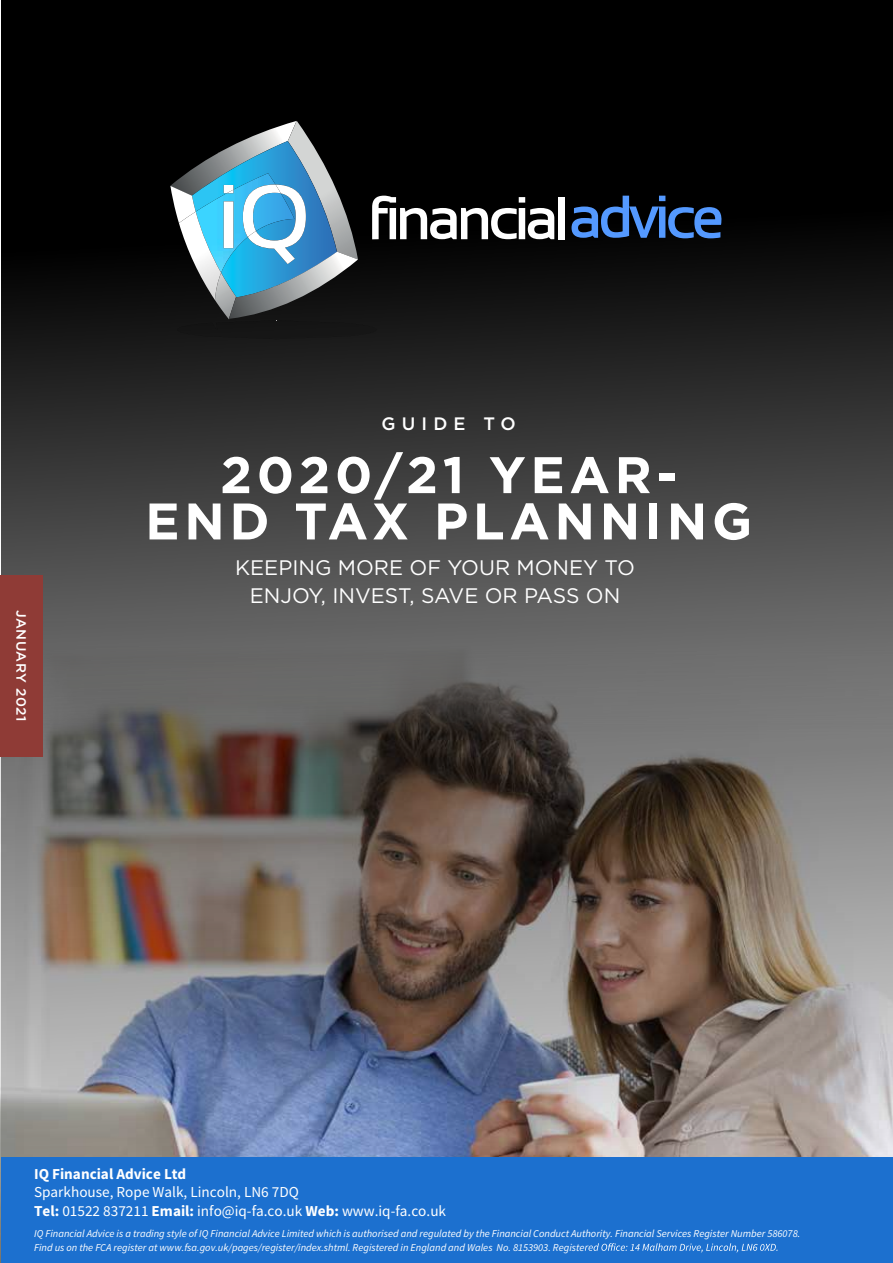
<style>
.page{position:relative;width:893px;height:1263px;background:#fff}
.page>*{position:absolute;margin:0;border:0;box-sizing:border-box;transform-origin:0 0}
.t1{font:700 51.3px/46.3px "Gotham HTF";letter-spacing:.09em;color:#fff;text-align:center}
.t2{font:21px/27.6px "Gotham HTF";color:#fff;text-align:center}
.t3{font:500 18px "Gotham HTF";letter-spacing:.34em;color:#fff}
.t4{font:15.15px/18.6px "Source Sans Pro";color:#fff}
.t5{font:700 15.15px "Source Sans Pro";color:#fff}
.t6{font:500 13.5px "Gotham HTF";letter-spacing:.04em;color:#fff}
.t7{font:italic 10.5px/13.5px "Source Sans Pro";color:#fff}
.s1{font-weight:700}
</style>
<div class="page">
<img style="left:1px;top:0;width:892px;height:1263px">
<div style="left:177px;top:320px;width:199px;height:19px;background:#151515"></div>
<svg style="left:372px;top:196px;width:182px;height:43px"></svg>
<div style="left:559px;top:197px;width:6px;height:42px;background:#fff"></div>
<svg style="left:170px;top:121px;width:188px;height:198px;background:#4e7383"></svg>
<img style="left:224px;top:190px;width:9px;height:58px">
<img style="left:248px;top:193px;width:48px;height:47px">
<img style="left:243px;top:185px;width:38px;height:52px">
<svg style="left:572px;top:196px;width:151px;height:42px;background:#223e67"></svg>
<div style="left:2px;top:1157px;width:891px;height:106px;background:#1c70cf"></div>
<svg style="left:585px;top:1243px;width:192px;height:9px"></svg>
<div style="left:0;top:575px;width:43px;height:182px;background:#8f3b36"></div>
<p class="t6" style="left:29px;top:610px;width:113px;rotate:90deg">JANUARY 2021</p>
<h3 class="t3" style="left:382px;top:413px;width:136px">GUIDE TO</h3>
<h1 class="t1" style="left:145px;top:450px;width:608px">2020/21 YEAR-<br>END TAX PLANNING</h1>
<h2 class="t2" style="left:235px;top:553px;width:401px">KEEPING MORE OF YOUR MONEY TO<br>ENJOY, INVEST, SAVE OR PASS ON</h2>
<h3 class="t5" style="left:34px;top:1163px;width:154px">IQ Financial Advice Ltd</h3>
<h3 class="t4" style="left:34px;top:1183px;width:414px">Sparkhouse, Rope Walk, Lincoln, LN6 7DQ<br><span class="s1">Tel:</span> 01522 837211 <span class="s1">Email:</span> info@iq-fa.co.uk <span class="s1">Web:</span> www.iq-fa.co.uk</h3>
<p class="t7" style="left:34px;top:1227px;width:768px">IQ Financial Advice is a trading style of IQ Financial Advice Limited which is authorised and regulated by the Financial Conduct Authority. Financial Services Register Number 586078.<br>Find us on the FCA register at www.fsa.gov.uk/pages/register/index.shtml. Registered in England and Wales No. 8153903. Registe</p>
</div>
